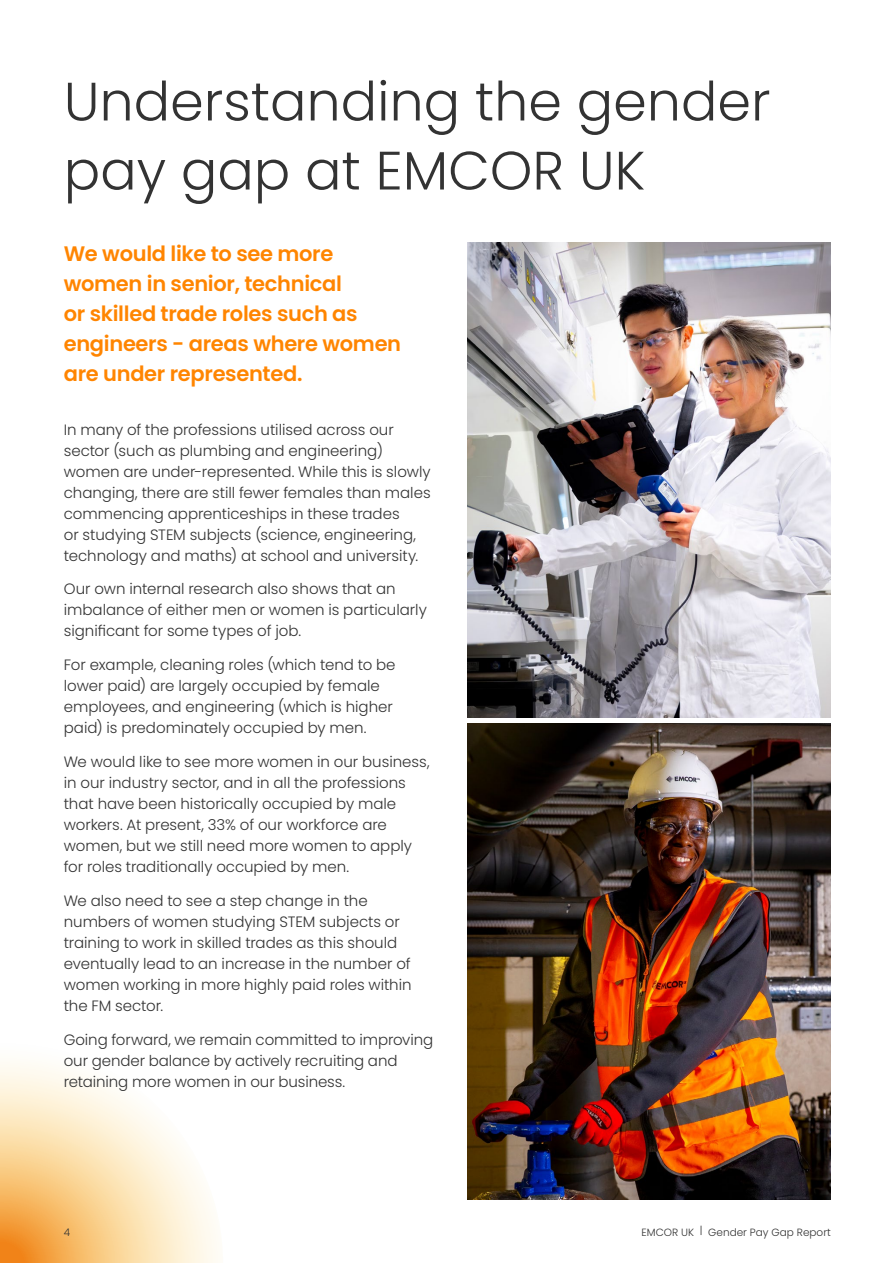
<style>
.page{position:relative;width:893px;height:1263px;background:#fff}
.page>*{position:absolute;margin:0;border:0;box-sizing:border-box;transform-origin:0 0}
.t1{font:300 54px/69px "Poppins";color:#333}
.t2{font:600 21px/30px "Poppins";letter-spacing:-.015em;color:#ff8500}
.t3{font:300 15px/21px "Poppins";color:#333}
.t4{font:300 10.5px "Poppins";color:#333}
</style>
<div class="page">
<svg style="left:0;top:1062px;width:218px;height:201px"></svg>
<img style="left:468px;top:242px;width:363px;height:957px">
<hr style="left:457px;top:719px;width:383px;height:4px;background:#fff">
<h1 class="t1" style="left:64px;top:67px;width:708px">Understanding the gender pay gap at EMCOR UK</h1>
<h2 class="t2" style="left:64px;top:239px;width:339px">We would like to see more women in senior, technical<br>or skilled trade roles such as engineers - areas where women are under represented.</h2>
<p class="t3" style="left:64px;top:419px;width:368px">In many of the professions utilised across our sector (such as plumbing and engineering) women are under-represented. While this is slowly changing, there are still fewer females than males commencing apprenticeships in these trades<br>or studying STEM subjects (science, engineering, technology and maths) at school and university.</p>
<p class="t3" style="left:64px;top:579px;width:365px">Our own internal research also shows that an imbalance of either men or women is particularly significant for some types of job.</p>
<p class="t3" style="left:64px;top:654px;width:333px">For example, cleaning roles (which tend to be lower paid) are largely occupied by female employees, and engineering (which is higher paid) is predominately occupied by men.</p>
<p class="t3" style="left:64px;top:751px;width:367px">We would like to see more women in our business, in our industry sector, and in all the professions that have been historically occupied by male workers. At present, 33% of our workforce are women, but we still need more women to apply for roles traditionally occupied by men.</p>
<p class="t3" style="left:64px;top:890px;width:349px">We also need to see a step change in the numbers of women studying STEM subjects or training to work in skilled trades as this should eventually lead to an increase in the number of women working in more highly paid roles within the FM sector.</p>
<p class="t3" style="left:64px;top:1029px;width:371px">Going forward, we remain committed to improving our gender balance by actively recruiting and retaining more women in our business.</p>
<p class="t4" style="left:642px;top:1226px;width:62px">EMCOR UK |</p>
<p class="t4" style="left:64px;top:1226px;width:8px">4</p>
<p class="t4" style="left:708px;top:1226px;width:124px">Gender Pay Gap Report</p>
</div>
